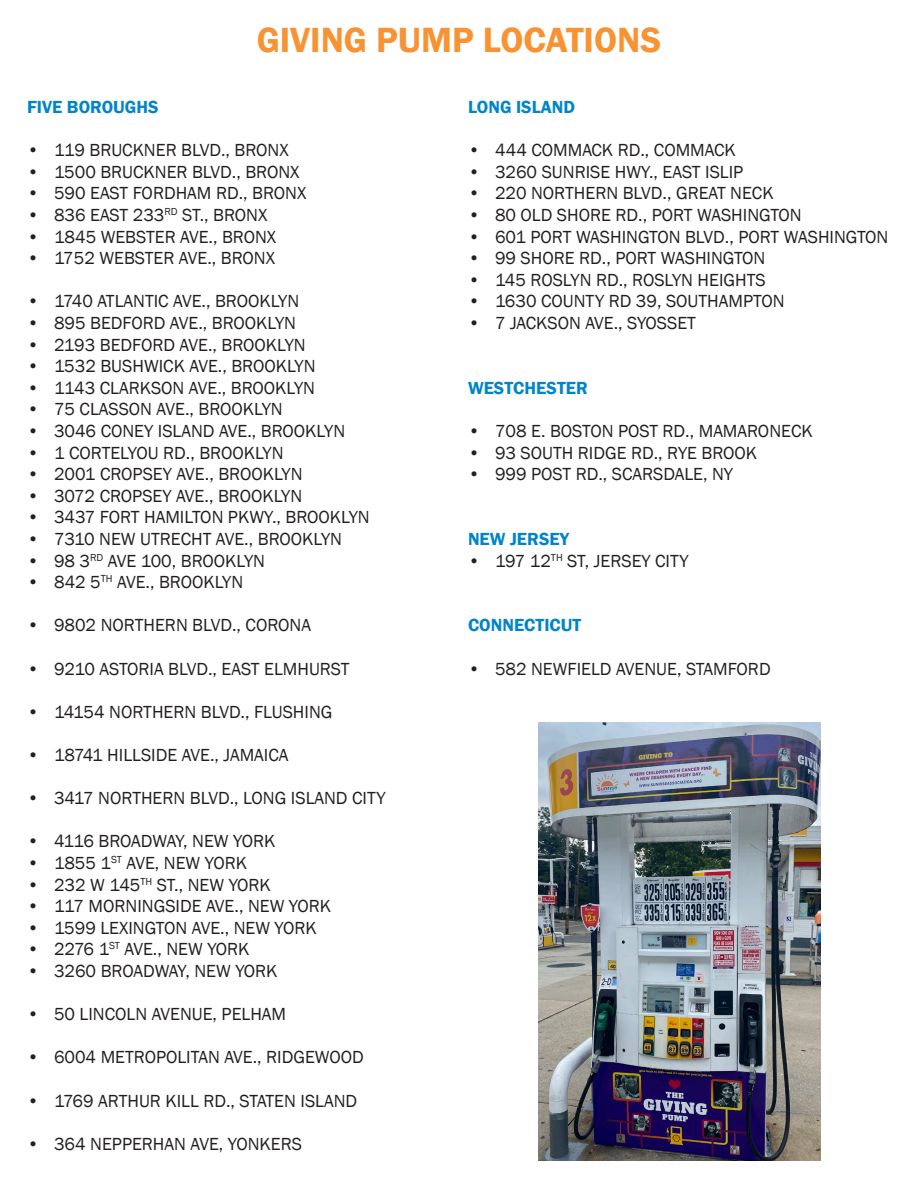
<style>
.page{position:relative;width:918px;height:1188px;background:#fff}
.page>*{position:absolute;margin:0;border:0;box-sizing:border-box;transform-origin:0 0}
.t1{font:600 36px "Franklin Gothic";color:#f79332}
.t2{font:18px "Franklin Gothic";color:#231f20}
.t3{font:600 18px "Franklin Gothic";color:#0084ca}
</style>
<div class="page">
<img style="left:538px;top:722px;width:283px;height:439px">
<p class="t1" style="left:257px;top:18px;width:406px">GIVING PUMP LOCATIONS</p>
<p class="t3" style="left:27px;top:96px;width:133px">FIVE BOROUGHS</p>
<p class="t2" style="left:27px;top:139px;width:263px">• 119 BRUCKNER BLVD., BRONX</p>
<p class="t2" style="left:27px;top:161px;width:274px">• 1500 BRUCKNER BLVD., BRONX</p>
<p class="t2" style="left:27px;top:182px;width:281px">• 590 EAST FORDHAM RD., BRONX</p>
<p class="t2" style="left:27px;top:204px;width:242px">• 836 EAST 233<sup>RD</sup> ST., BRONX</p>
<p class="t2" style="left:27px;top:225px;width:251px">• 1845 WEBSTER AVE., BRONX</p>
<p class="t2" style="left:27px;top:247px;width:250px">• 1752 WEBSTER AVE., BRONX</p>
<p class="t2" style="left:27px;top:290px;width:274px">• 1740 ATLANTIC AVE., BROOKLYN</p>
<p class="t2" style="left:27px;top:312px;width:271px">• 895 BEDFORD AVE., BROOKLYN</p>
<p class="t2" style="left:27px;top:333px;width:280px">• 2193 BEDFORD AVE., BROOKLYN</p>
<p class="t2" style="left:27px;top:355px;width:290px">• 1532 BUSHWICK AVE., BROOKLYN</p>
<p class="t2" style="left:27px;top:377px;width:290px">• 1143 CLARKSON AVE., BROOKLYN</p>
<p class="t2" style="left:27px;top:398px;width:257px">• 75 CLASSON AVE., BROOKLYN</p>
<p class="t2" style="left:27px;top:420px;width:320px">• 3046 CONEY ISLAND AVE., BROOKLYN</p>
<p class="t2" style="left:27px;top:441px;width:258px">• 1 CORTELYOU RD., BROOKLYN</p>
<p class="t2" style="left:27px;top:463px;width:277px">• 2001 CROPSEY AVE., BROOKLYN</p>
<p class="t2" style="left:27px;top:485px;width:277px">• 3072 CROPSEY AVE., BROOKLYN</p>
<p class="t2" style="left:27px;top:506px;width:344px">• 3437 FORT HAMILTON PKWY., BROOKLYN</p>
<p class="t2" style="left:27px;top:528px;width:317px">• 7310 NEW UTRECHT AVE., BROOKLYN</p>
<p class="t2" style="left:27px;top:549px;width:240px">• 98 3<sup>RD</sup> AVE 100, BROOKLYN</p>
<p class="t2" style="left:27px;top:571px;width:218px">• 842 5<sup>TH</sup> AVE., BROOKLYN</p>
<p class="t2" style="left:27px;top:614px;width:286px">• 9802 NORTHERN BLVD., CORONA</p>
<p class="t2" style="left:27px;top:657px;width:324px">• 9210 ASTORIA BLVD., EAST ELMHURST</p>
<p class="t2" style="left:27px;top:701px;width:307px">• 14154 NORTHERN BLVD., FLUSHING</p>
<p class="t2" style="left:27px;top:744px;width:263px">• 18741 HILLSIDE AVE., JAMAICA</p>
<p class="t2" style="left:27px;top:787px;width:360px">• 3417 NORTHERN BLVD., LONG ISLAND CITY</p>
<p class="t2" style="left:27px;top:830px;width:250px">• 4116 BROADWAY, NEW YORK</p>
<p class="t2" style="left:27px;top:852px;width:222px">• 1855 1<sup>ST</sup> AVE, NEW YORK</p>
<p class="t2" style="left:27px;top:873px;width:245px">• 232 W 145<sup>TH</sup> ST., NEW YORK</p>
<p class="t2" style="left:27px;top:895px;width:306px">• 117 MORNINGSIDE AVE., NEW YORK</p>
<p class="t2" style="left:27px;top:917px;width:291px">• 1599 LEXINGTON AVE., NEW YORK</p>
<p class="t2" style="left:27px;top:938px;width:224px">• 2276 1<sup>ST</sup> AVE., NEW YORK</p>
<p class="t2" style="left:27px;top:960px;width:252px">• 3260 BROADWAY, NEW YORK</p>
<p class="t2" style="left:27px;top:1003px;width:261px">• 50 LINCOLN AVENUE, PELHAM</p>
<p class="t2" style="left:27px;top:1046px;width:338px">• 6004 METROPOLITAN AVE., RIDGEWOOD</p>
<p class="t2" style="left:27px;top:1089px;width:332px">• 1769 ARTHUR KILL RD., STATEN ISLAND</p>
<p class="t2" style="left:27px;top:1133px;width:277px">• 364 NEPPERHAN AVE, YONKERS</p>
<p class="t3" style="left:468px;top:96px;width:109px">LONG ISLAND</p>
<p class="t2" style="left:468px;top:139px;width:269px">• 444 COMMACK RD., COMMACK</p>
<p class="t2" style="left:468px;top:161px;width:277px">• 3260 SUNRISE HWY., EAST ISLIP</p>
<p class="t2" style="left:468px;top:182px;width:307px">• 220 NORTHERN BLVD., GREAT NECK</p>
<p class="t2" style="left:468px;top:204px;width:335px">• 80 OLD SHORE RD., PORT WASHINGTON</p>
<p class="t2" style="left:468px;top:225px;width:422px">• 601 PORT WASHINGTON BLVD., PORT WASHINGTON</p>
<p class="t2" style="left:468px;top:247px;width:299px">• 99 SHORE RD., PORT WASHINGTON</p>
<p class="t2" style="left:468px;top:269px;width:299px">• 145 ROSLYN RD., ROSLYN HEIGHTS</p>
<p class="t2" style="left:468px;top:290px;width:318px">• 1630 COUNTY RD 39, SOUTHAMPTON</p>
<p class="t2" style="left:468px;top:312px;width:230px">• 7 JACKSON AVE., SYOSSET</p>
<p class="t3" style="left:468px;top:377px;width:121px">WESTCHESTER</p>
<p class="t2" style="left:468px;top:420px;width:346px">• 708 E. BOSTON POST RD., MAMARONECK</p>
<p class="t2" style="left:468px;top:441px;width:291px">• 93 SOUTH RIDGE RD., RYE BROOK</p>
<p class="t2" style="left:468px;top:463px;width:267px">• 999 POST RD., SCARSDALE, NY</p>
<p class="t3" style="left:468px;top:528px;width:103px">NEW JERSEY</p>
<p class="t2" style="left:468px;top:549px;width:222px">• 197 12<sup>TH</sup> ST, JERSEY CITY</p>
<p class="t3" style="left:468px;top:614px;width:115px">CONNECTICUT</p>
<p class="t2" style="left:468px;top:657px;width:304px">• 582 NEWFIELD AVENUE, STAMFORD</p>
</div>
